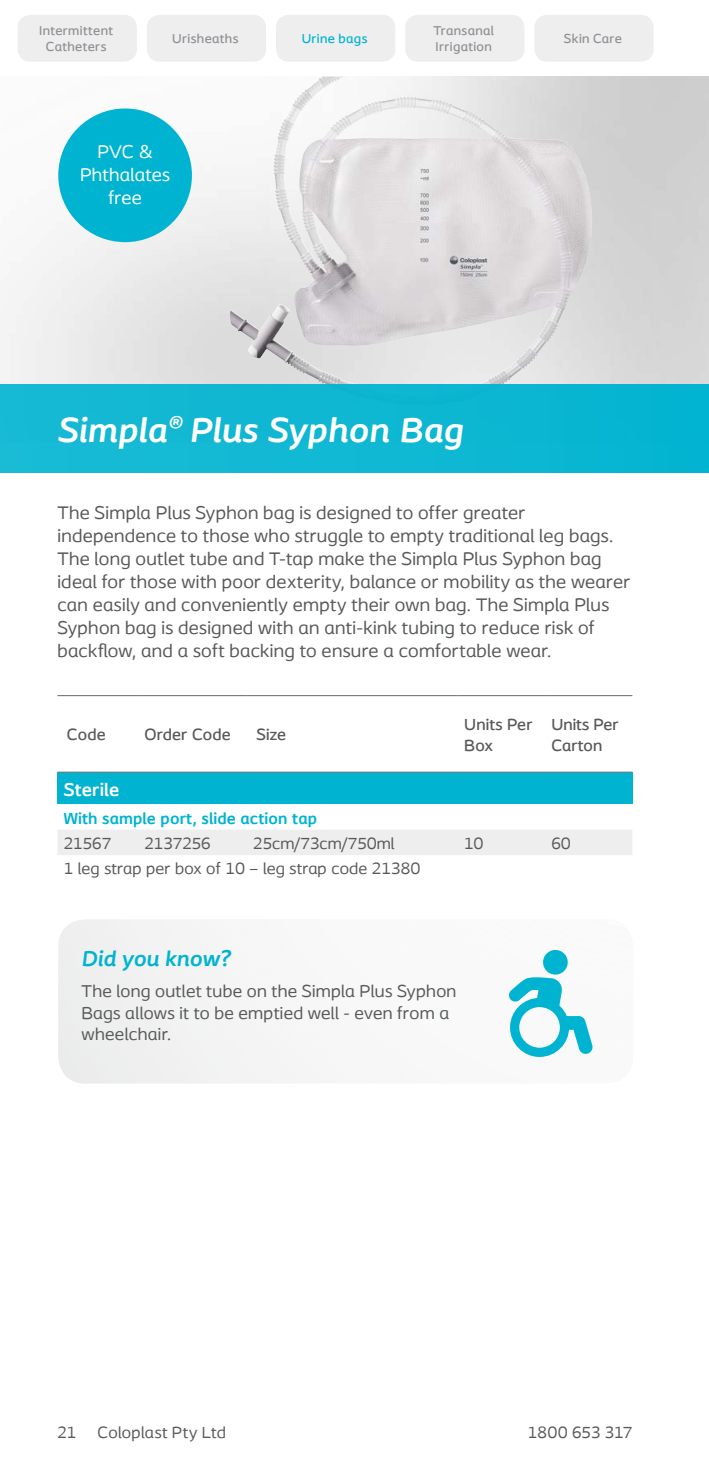
<style>
.page{position:relative;width:709px;height:1479px;background:#fff}
.page>*{position:absolute;margin:0;border:0;box-sizing:border-box;transform-origin:0 0}
.t1{font:italic 700 36px "Coloplast";letter-spacing:.01em;color:#fff}
.t2{font:italic 700 22.5px "Coloplast";letter-spacing:.01em;color:#00b4d1}
.t3{font:19.12px/22.9px "Coloplast";letter-spacing:.015em;color:#58595b}
.t4{font:19.12px/22.9px "Coloplast";letter-spacing:.015em;color:#fff;text-align:center}
.t5{font:700 19.12px "Coloplast";letter-spacing:.01em;color:#fff}
.t6{font:18px/21.6px "Coloplast";letter-spacing:.02em;color:#58595b}
.t7{font:16.88px "Coloplast";letter-spacing:.01em;color:#58595b}
.t8{font:500 16.88px/21.4px "Coloplast";letter-spacing:.01em;color:#58595b}
.t9{font:700 16.88px "Coloplast";letter-spacing:.01em;color:#00b4d1}
.t10{font:500 13.5px/16.2px "Coloplast";letter-spacing:.03em;color:#8f9194;text-align:center}
.t11{font:500 13.5px "Coloplast";letter-spacing:.025em;color:#00b4d1}
.s1{font-size:27px}
</style>
<div class="page">
<div style="left:18px;top:15px;width:119px;height:47px;background:#eeeeef;border-radius:13px"></div>
<div style="left:147px;top:15px;width:119px;height:47px;background:#eeeeef;border-radius:13px"></div>
<div style="left:405px;top:15px;width:119px;height:47px;background:#eeeeef;border-radius:13px"></div>
<div style="left:534px;top:15px;width:119px;height:47px;background:#eeeeef;border-radius:13px"></div>
<div style="left:276px;top:15px;width:119px;height:47px;background:#eeeeef;border-radius:13px"></div>
<img style="left:0;top:77px;width:709px;height:307px">
<img style="left:295px;top:77px;width:27px;height:25px">
<div style="left:0;top:384px;width:709px;height:88px;background:#0fb7d2"></div>
<div style="left:57px;top:772px;width:575px;height:32px;background:#00b4d1"></div>
<div style="left:58px;top:830px;width:574px;height:25px;background:#eeeeef"></div>
<hr style="left:458px;top:695px;width:87px;height:1px;background:#77787b">
<hr style="left:545px;top:695px;width:87px;height:1px;background:#77787b">
<hr style="left:458px;top:771px;width:87px;height:1px;background:#77787b">
<hr style="left:545px;top:771px;width:87px;height:1px;background:#77787b">
<hr style="left:57px;top:695px;width:81px;height:1px;background:#77787b">
<hr style="left:138px;top:695px;width:109px;height:1px;background:#77787b">
<hr style="left:247px;top:695px;width:211px;height:1px;background:#77787b">
<hr style="left:57px;top:771px;width:81px;height:1px;background:#77787b">
<hr style="left:138px;top:771px;width:109px;height:1px;background:#77787b">
<hr style="left:247px;top:771px;width:211px;height:1px;background:#77787b">
<div style="left:58px;top:919px;width:535px;height:164px;background:#f6f6f6"></div>
<div style="left:543px;top:949px;width:25px;height:25px;background:#00b4d1;border-radius:50%"></div>
<svg style="left:509px;top:976px;width:83px;height:80px"></svg>
<div style="left:58px;top:108px;width:134px;height:134px;background:#00b4d1;border-radius:50%"></div>
<p class="t10" style="left:39px;top:23px;width:76px">Intermittent<br>Catheters</p>
<p class="t10" style="left:172px;top:31px;width:68px">Urisheaths</p>
<p class="t10" style="left:433px;top:23px;width:62px;text-align:left">Transanal<br>Irrigation</p>
<p class="t11" style="left:302px;top:31px;width:67px">Urine bags</p>
<p class="t10" style="left:564px;top:31px;width:60px">Skin Care</p>
<p class="t4" style="left:80px;top:140px;width:92px">PVC &amp;<br>Phthalates free</p>
<h1 class="t1" style="left:57px;top:408px;width:407px">Simpla<span class="s1">®</span> Plus Syphon Bag</h1>
<p class="t3" style="left:57px;top:501px;width:574px">The Simpla Plus Syphon bag is designed to offer greater independence to those who struggle to empty traditional leg bags.<br>The long outlet tube and T-tap make the Simpla Plus Syphon bag ideal for those with poor dexterity, balance or mobility as the wearer can easily and conveniently empty their own bag. The Simpla Plus Syphon bag is designed with an anti-kink tubing to reduce risk of backflow, and a soft backing to ensure a comfortable wear.</p>
<p class="t8" style="left:67px;top:723px;width:40px">Code</p>
<p class="t8" style="left:144px;top:723px;width:88px">Order Code</p>
<p class="t8" style="left:256px;top:723px;width:31px">Size</p>
<p class="t8" style="left:464px;top:713px;width:70px">Units Per<br>Box</p>
<p class="t8" style="left:551px;top:713px;width:69px">Units Per<br>Carton</p>
<p class="t5" style="left:64px;top:777px;width:57px">Sterile</p>
<p class="t9" style="left:64px;top:807px;width:255px">With sample port, slide action tap</p>
<p class="t7" style="left:64px;top:833px;width:49px">21567</p>
<p class="t7" style="left:144px;top:833px;width:68px">2137256</p>
<p class="t7" style="left:253px;top:833px;width:143px">25cm/73cm/750ml</p>
<p class="t7" style="left:464px;top:833px;width:21px">10</p>
<p class="t7" style="left:551px;top:833px;width:21px">60</p>
<p class="t7" style="left:64px;top:858px;width:358px">1 leg strap per box of 10 – leg strap code 21380</p>
<p class="t2" style="left:81px;top:944px;width:150px">Did you know?</p>
<p class="t6" style="left:81px;top:980px;width:376px">The long outlet tube on the Simpla Plus Syphon<br>Bags allows it to be emptied well - even from a wheelchair.</p>
<p class="t7" style="left:57px;top:1422px;width:20px">21</p>
<p class="t7" style="left:98px;top:1422px;width:130px">Coloplast Pty Ltd</p>
<p class="t7" style="left:528px;top:1422px;width:106px">1800 653 317</p>
</div>
